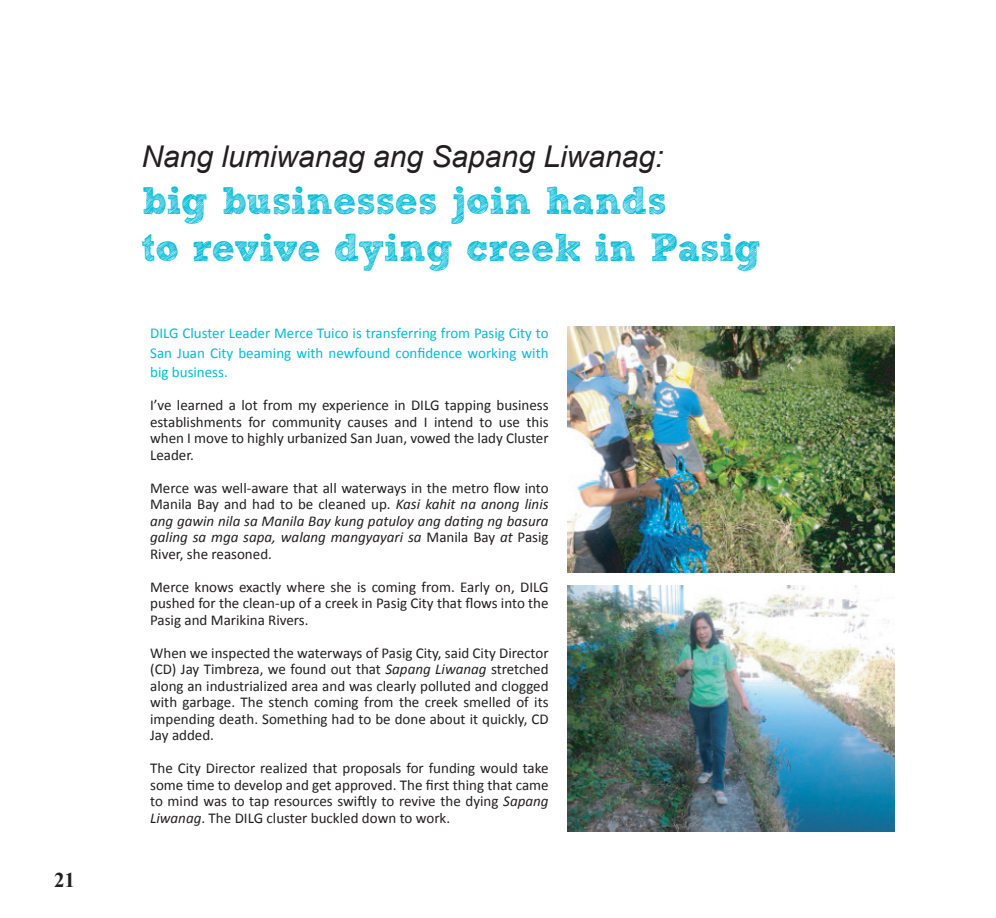
<style>
.page{position:relative;width:996px;height:918px;background:#fff}
.page>*{position:absolute;margin:0;border:0;box-sizing:border-box;transform-origin:0 0}
.t1{font:39px "Sketch Rockwell";color:#03bbd7}
.t2{font:italic 30px "Arial";color:#231f20}
.t3{font:700 21px "Times New Roman";color:#231f20}
.Body_Black{font:15px/16.5px "Calibri";color:#231f20;text-align:justify}
.Body_Blue{font:15px/19.5px "Calibri";color:#03bbd7;text-align:justify}
.s1{font-style:italic}
</style>
<div class="page">
<img style="left:567px;top:586px;width:327px;height:245px">
<img style="left:567px;top:327px;width:327px;height:245px">
<h3 class="t3" style="left:54px;top:865px;width:22px">21</h3>
<p class="t2" style="left:141px;top:137px;width:523px">Nang lumiwanag ang Sapang Liwanag:</p>
<p class="t1" style="left:141px;top:179px;width:527px">big businesses join hands</p>
<p class="t1" style="left:141px;top:226px;width:621px">to revive dying creek in Pasig</p>
<p class="Body_Blue" style="left:150px;top:323px;width:400px">DILG Cluster Leader Merce Tuico is transferring from Pasig City to San Juan City beaming with newfound confidence working with big business.</p>
<p class="Body_Black" style="left:150px;top:397px;width:400px">I’ve learned a lot from my experience in DILG tapping business establishments for community causes and I intend to use this when I move to highly urbanized San Juan, vowed the lady Cluster Leader.</p>
<p class="Body_Black" style="left:150px;top:479px;width:400px">Merce was well-aware that all waterways in the metro flow into Manila Bay and had to be cleaned up. <span class="s1">Kasi kahit na anong linis ang gawin nila sa Manila Bay kung patuloy ang dating ng basura galing sa mga sapa, walang mangyayari sa</span> Manila Bay <span class="s1">at</span> Pasig River, she reasoned.</p>
<p class="Body_Black" style="left:150px;top:578px;width:400px">Merce knows exactly where she is coming from. Early on, DILG pushed for the clean-up of a creek in Pasig City that flows into the Pasig and Marikina Rivers.</p>
<p class="Body_Black" style="left:150px;top:644px;width:400px">When we inspected the waterways of Pasig City, said City Director (CD) Jay Timbreza, we found out that <span class="s1">Sapang Liwanag</span> stretched along an industrialized area and was clearly polluted and clogged with garbage. The stench coming from the creek smelled of its impending death. Something had to be done about it quickly, CD Jay added.</p>
<p class="Body_Black" style="left:150px;top:760px;width:400px">The City Director realized that proposals for funding would take some time to develop and get approved. The first thing that came to mind was to tap resources swiftly to revive the dying <span class="s1">Sapang Liwanag</span>. The DILG cluster buckled down to work.</p>
</div>
